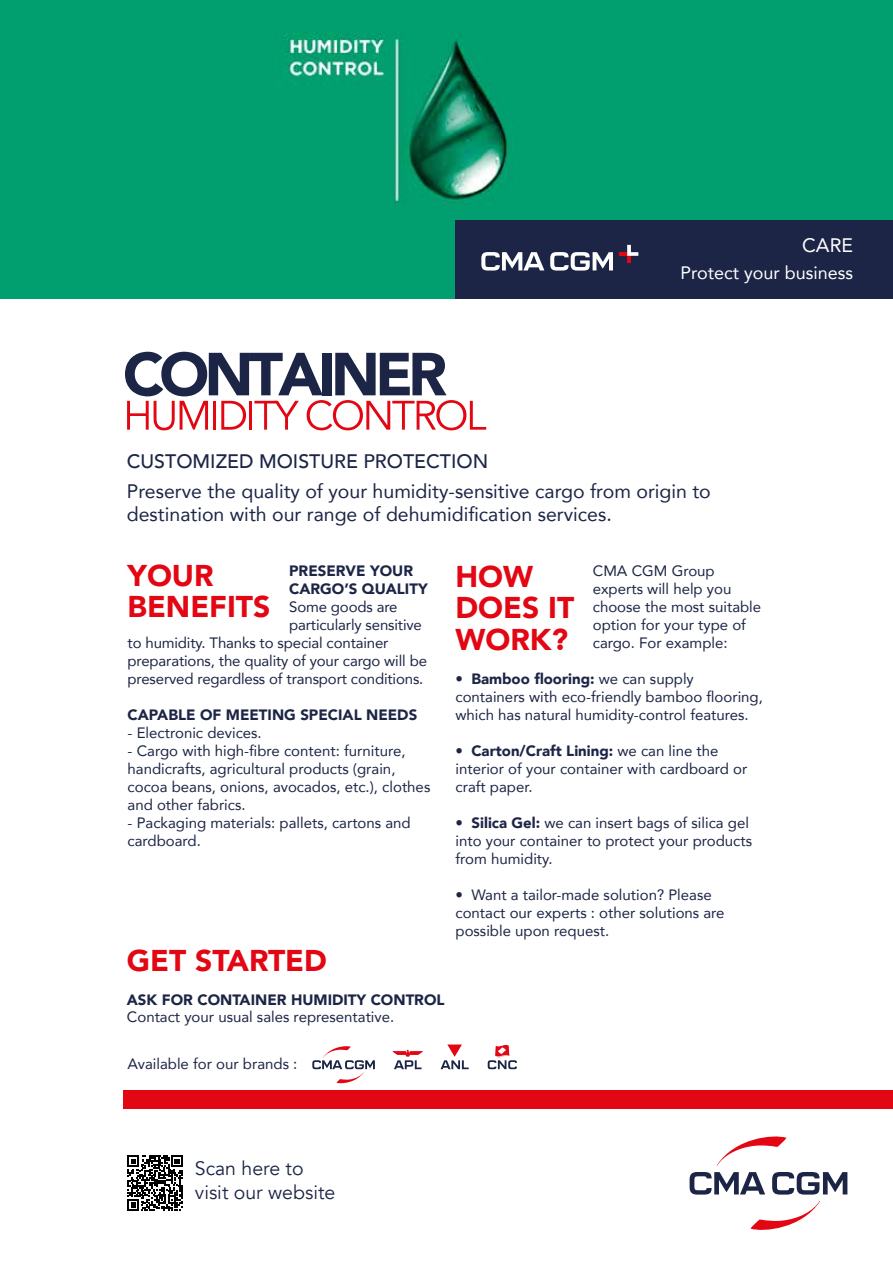
<style>
.page{position:relative;width:893px;height:1263px;background:#fff}
.page>*{position:absolute;margin:0;border:0;box-sizing:border-box;transform-origin:0 0}
.t1{font:900 30px/31.5px "Avenir";color:#e30613}
.t2{font:19.5px/23.4px "Avenir";color:#1d2546}
.t3{font:500 19.5px "Avenir";color:#1d2546}
.t4{font:19.5px/23.4px "Avenir";color:#1d2546}
.t5{font:19.5px "Avenir";color:#fff}
.t6{font:18px "Avenir";color:#fff}
.t7{font:15px/18px "Avenir";color:#1d2546}
.t8{font:900 15px/18px "Avenir";color:#1d2546}
.s1{font-style:inherit}
.s2{font-weight:900}
</style>
<div class="page">
<div style="left:0;top:0;width:893px;height:298px;background:#019f6f"></div>
<div style="left:123px;top:1091px;width:770px;height:18px;background:#e30613"></div>
<div style="left:455px;top:220px;width:438px;height:78px;background:#1d2546"></div>
<svg style="left:717px;top:1136px;width:69px;height:30px"></svg>
<svg style="left:690px;top:1172px;width:75px;height:22px"></svg>
<svg style="left:772px;top:1172px;width:75px;height:22px"></svg>
<svg style="left:751px;top:1200px;width:69px;height:30px"></svg>
<svg style="left:481px;top:252px;width:63px;height:19px"></svg>
<svg style="left:550px;top:252px;width:63px;height:19px"></svg>
<svg style="left:620px;top:245px;width:18px;height:18px"></svg>
<svg style="left:125px;top:352px;width:361px;height:78px"></svg>
<svg style="left:128px;top:1155px;width:55px;height:56px"></svg>
<svg style="left:441px;top:1044px;width:28px;height:25px"></svg>
<svg style="left:488px;top:1045px;width:29px;height:24px"></svg>
<svg style="left:312px;top:1046px;width:63px;height:38px"></svg>
<svg style="left:393px;top:1050px;width:30px;height:19px"></svg>
<h2 class="t5" style="left:802px;top:229px;width:52px">CARE</h2>
<p class="t6" style="left:680px;top:258px;width:174px">Protect your business</p>
<h2 class="t3" style="left:127px;top:444px;width:363px">CUSTOMIZED MOISTURE PROTECTION</h2>
<h2 class="t2" style="left:127px;top:479px;width:585px">Preserve the quality of your humidity-sensitive cargo from origin to destination with our range of dehumidification services.</h2>
<h1 class="t1" style="left:128px;top:559px;width:144px">YOUR<br>BENEFITS</h1>
<p class="t8" style="left:289px;top:561px;width:140px">PRESERVE YOUR<br>CARGO’S QUALITY</p>
<p class="t7" style="left:289px;top:597px;width:110px">Some goods are</p>
<p class="t7" style="left:289px;top:615px;width:134px">particularly sensitive</p>
<p class="t7" style="left:128px;top:633px;width:262px">to humidity. Thanks to special container</p>
<p class="t7" style="left:128px;top:651px;width:301px">preparations, the quality of your cargo will be</p>
<p class="t7" style="left:128px;top:669px;width:297px">preserved regardless of transport conditions.</p>
<p class="t8" style="left:128px;top:705px;width:291px">CAPABLE OF MEETING SPECIAL NEEDS</p>
<p class="t7" style="left:128px;top:723px;width:136px">- Electronic devices.</p>
<p class="t7" style="left:128px;top:741px;width:304px">- Cargo with high-fibre content: furniture, handicrafts, agricultural products (grain, cocoa beans, onions, avocados, etc.), clothes and other fabrics.</p>
<p class="t7" style="left:128px;top:813px;width:285px">- Packaging materials: pallets, cartons and cardboard.</p>
<h1 class="t1" style="left:127px;top:944px;width:202px">GET STARTED</h1>
<p class="t8" style="left:127px;top:991px;width:319px">ASK FOR CONTAINER HUMIDITY CONTROL</p>
<p class="t7" style="left:127px;top:1007px;width:269px">Contact your usual sales representative.</p>
<h1 class="t1" style="left:455px;top:560px;width:120px">HOW<br>DOES IT<br>WORK?</h1>
<p class="t7" style="left:593px;top:561px;width:170px">CMA CGM Group experts will help you choose the most suitable option for your type of cargo. For example:</p>
<p class="t7" style="left:455px;top:669px;width:309px"><span class="s1">•</span> <span class="s2">Bamboo flooring:</span> we can supply containers with eco-friendly bamboo flooring, which has natural humidity-control features.</p>
<p class="t7" style="left:455px;top:741px;width:293px"><span class="s1">•</span> <span class="s2">Carton/Craft Lining:</span> we can line the interior of your container with cardboard or craft paper.</p>
<p class="t7" style="left:455px;top:813px;width:298px"><span class="s1">•</span> <span class="s2">Silica Gel:</span> we can insert bags of silica gel into your container to protect your products from humidity.</p>
<p class="t7" style="left:455px;top:885px;width:271px">• Want a tailor-made solution? Please contact our experts : other solutions are possible upon request.</p>
<p class="t7" style="left:128px;top:1054px;width:171px">Available for our brands :</p>
<h2 class="t4" style="left:195px;top:1157px;width:142px">Scan here to visit our website</h2>
</div>
